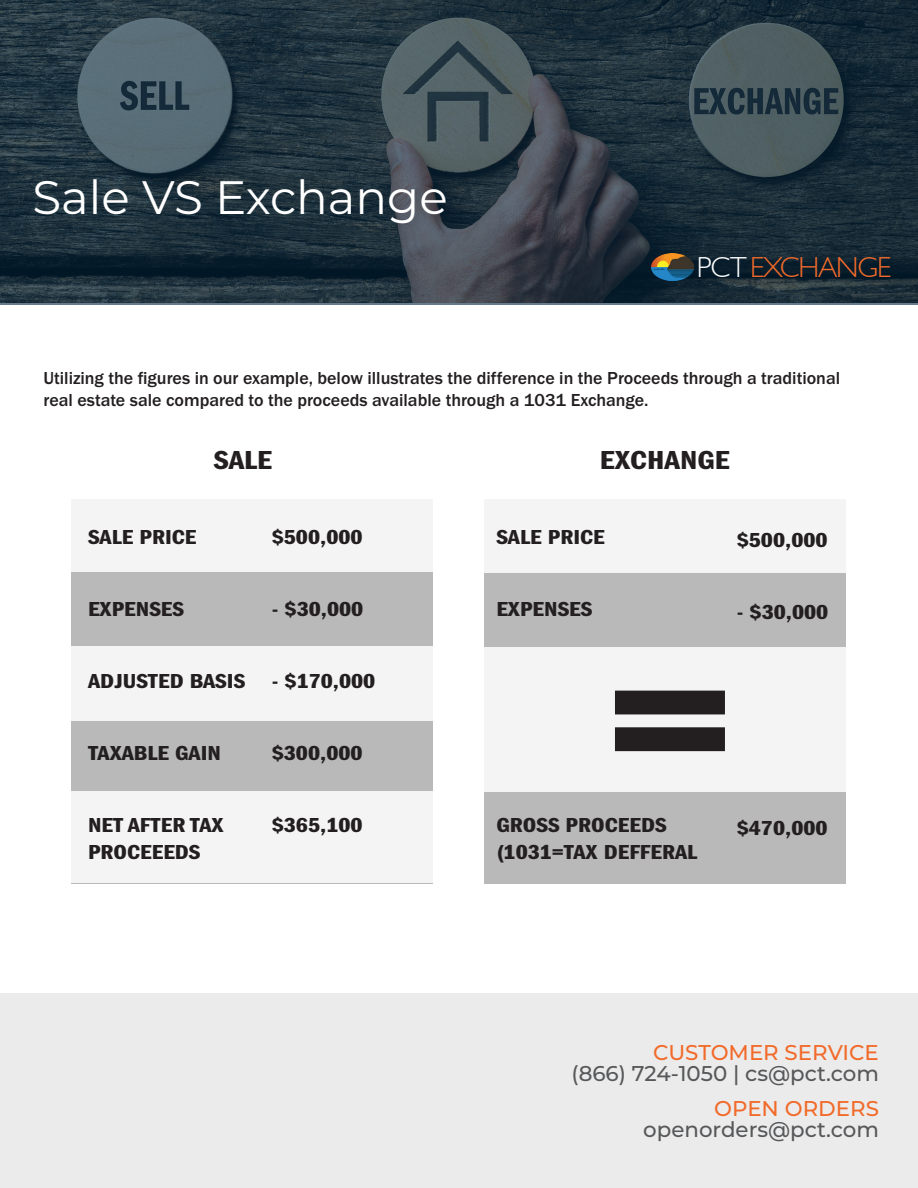
<style>
.page{position:relative;width:918px;height:1188px;background:#fff}
.page>*{position:absolute;margin:0;border:0;box-sizing:border-box;transform-origin:0 0}
.t1{font:225px "Franklin Gothic LT Pro Dm Cm";color:#231f20;scale:1.35 1}
.t2{font:46.95px "Montserrat";color:#fff}
.t3{font:28.95px "Garrison Light Sans";letter-spacing:-.04em;color:#f26a2a}
.t4{font:27px "Franklin Gothic LT Pro Dm Cm";color:#231f20;scale:1.35 1}
.t5{font:500 21.3px "Montserrat";color:#57585a}
.t6{font:500 21.3px "Montserrat";color:#f26a2a}
.t7{font:21px/27px "Franklin Gothic LT Pro Dm Cm";color:#231f20;scale:1.35 1}
.t8{font:500 18px/21.6px "Franklin Gothic URW";color:#231f20}
.s1{color:#fff}
</style>
<div class="page">
<div style="left:72px;top:499px;width:361px;height:384px;background:#b9b9ba"></div>
<div style="left:72px;top:497px;width:361px;height:75px;background:#f4f4f4"></div>
<div style="left:72px;top:646px;width:361px;height:75px;background:#f4f4f4"></div>
<div style="left:72px;top:792px;width:361px;height:91px;background:#f4f4f4"></div>
<div style="left:484px;top:500px;width:362px;height:384px;background:#b9b9ba"></div>
<div style="left:484px;top:498px;width:362px;height:75px;background:#f4f4f4"></div>
<div style="left:484px;top:647px;width:362px;height:145px;background:#f4f4f4"></div>
<svg style="left:0;top:0;width:918px;height:304px;background:#2a3c46"></svg>
<div style="left:0;top:994px;width:918px;height:194px;background:#ebebeb"></div>
<img style="left:652px;top:254px;width:41px;height:27px">
<h2 class="t2" style="left:32px;top:165px;width:417px">Sale VS Exchange</h2>
<h3 class="t3" style="left:697px;top:252px;width:196px"><span class="s1">PCT</span> EXCHANGE</h3>
<p class="t8" style="left:44px;top:367px;width:798px">Utilizing the figures in our example, below illustrates the difference in the Proceeds through a traditional real estate sale compared to the proceeds available through a 1031 Exchange.</p>
<p class="t4" style="left:214px;top:445px;width:45px">SALE</p>
<p class="t4" style="left:600px;top:445px;width:98px">EXCHANGE</p>
<p class="t7" style="left:88px;top:524px;width:82px">SALE PRICE</p>
<p class="t7" style="left:272px;top:524px;width:69px">$500,000</p>
<p class="t7" style="left:496px;top:524px;width:82px">SALE PRICE</p>
<p class="t7" style="left:737px;top:527px;width:69px">$500,000</p>
<p class="t7" style="left:88px;top:596px;width:73px">EXPENSES</p>
<p class="t7" style="left:272px;top:596px;width:69px">- $30,000</p>
<p class="t7" style="left:496px;top:596px;width:73px">EXPENSES</p>
<p class="t7" style="left:737px;top:599px;width:69px">- $30,000</p>
<p class="t7" style="left:88px;top:668px;width:118px">ADJUSTED BASIS</p>
<p class="t7" style="left:88px;top:740px;width:100px">TAXABLE GAIN</p>
<p class="t7" style="left:272px;top:668px;width:78px">- $170,000</p>
<p class="t7" style="left:272px;top:740px;width:69px">$300,000</p>
<h1 class="t1" style="left:605px;top:598px;width:97px">=</h1>
<p class="t7" style="left:88px;top:812px;width:102px">NET AFTER TAX<br>PROCEEEDS</p>
<p class="t7" style="left:272px;top:812px;width:69px">$365,100</p>
<p class="t7" style="left:496px;top:812px;width:150px">GROSS PROCEEDS (1031=TAX DEFFERAL</p>
<p class="t7" style="left:737px;top:815px;width:69px">$470,000</p>
<p class="t6" style="left:653px;top:1038px;width:227px">CUSTOMER SERVICE</p>
<p class="t5" style="left:571px;top:1059px;width:309px">(866) 724-1050 | cs@pct.com</p>
<p class="t6" style="left:714px;top:1094px;width:166px">OPEN ORDERS</p>
<p class="t5" style="left:643px;top:1115px;width:237px">openorders@pct.com</p>
</div>
